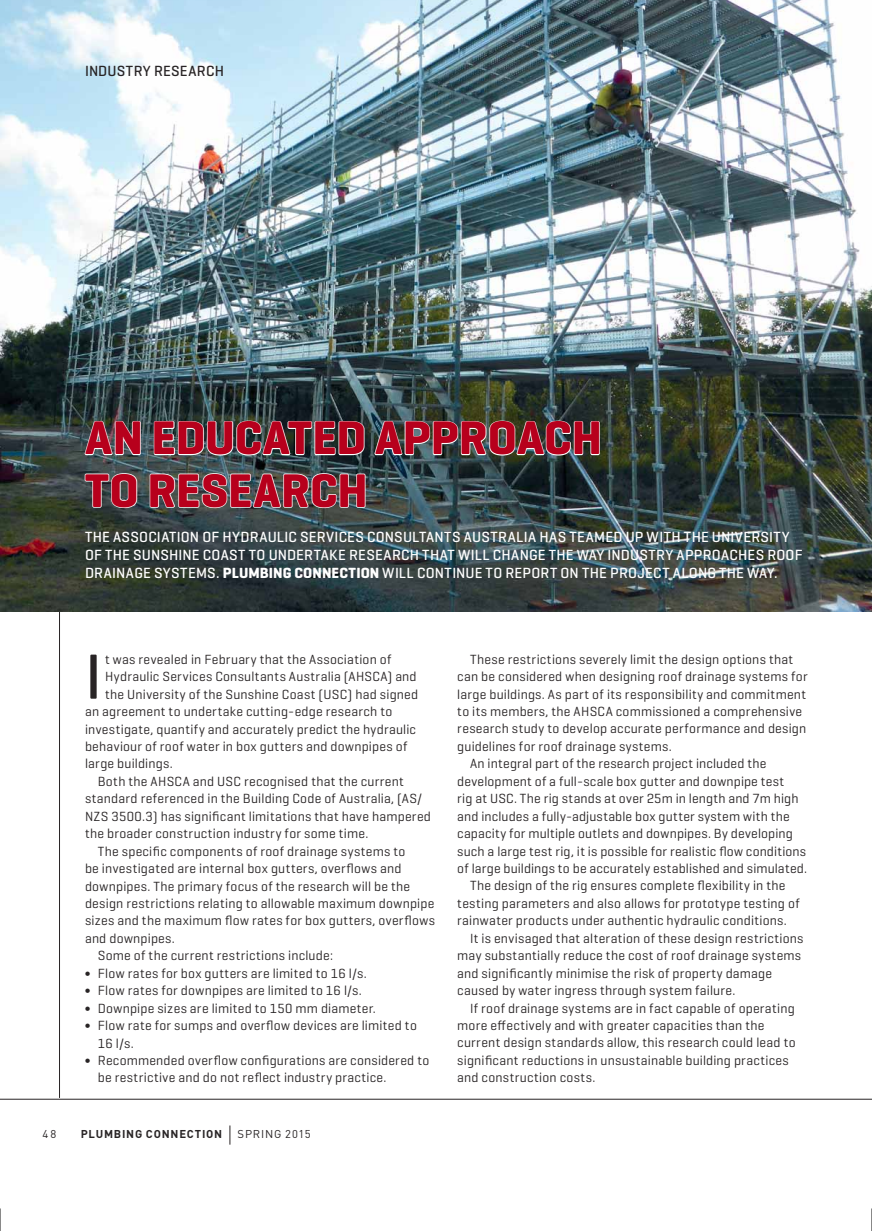
<style>
.page{position:relative;width:872px;height:1231px;background:#fff}
.page>*{position:absolute;margin:0;border:0;box-sizing:border-box;transform-origin:0 0}
.t1{font:500 64.8px "Geogrotesque";color:#282425}
.t2{font:700 48px/52.5px "Geogrotesque";color:#b7001c}
.t3{font:500 15px/18px "Geogrotesque";letter-spacing:.015em;color:#fff}
.t4{font:500 15px "Geogrotesque";letter-spacing:.015em;color:#282425}
.t5{font:13.5px "Geogrotesque";letter-spacing:.015em;color:#282425}
.t6{font:700 11.25px "DIN Pro";letter-spacing:.07em;color:#282425}
.t7{font:11.25px "DIN Pro";letter-spacing:.07em;color:#282425}
.s1{font-weight:700}
</style>
<div class="page">
<svg style="left:229px;top:1125px;width:1px;height:19px"></svg>
<hr style="left:59px;top:0;width:1px;height:1097px;background:#282425">
<hr style="left:0;top:1098px;width:872px;height:1px;background:#282425">
<img style="left:0;top:0;width:872px;height:611px">
<img style="left:85px;top:408px;width:57px;height:48px">
<img style="left:375px;top:407px;width:225px;height:49px">
<svg style="left:84px;top:472px;width:54px;height:36px;background:#666e6d"></svg>
<img style="left:149px;top:408px;width:217px;height:100px">
<svg style="left:0;top:1208px;width:1px;height:22px"></svg>
<svg style="left:871px;top:1208px;width:1px;height:22px"></svg>
<p class="t4" style="left:85px;top:64px;width:140px">INDUSTRY RESEARCH</p>
<h2 class="t2" style="left:85px;top:411px;width:518px">AN EDUCATED APPROACH<br>TO RESEARCH</h2>
<p class="t3" style="left:85px;top:528px;width:719px">THE ASSOCIATION OF HYDRAULIC SERVICES CONSULTANTS AUSTRALIA HAS TEAMED UP WITH THE UNIVERSITY<br>OF THE SUNSHINE COAST TO UNDERTAKE RESEARCH THAT WILL CHANGE THE WAY INDUSTRY APPROACHES ROOF<br>DRAINAGE SYSTEMS. <span class="s1">PLUMBING CONNECTION</span> WILL CONTINUE TO REPORT ON THE PROJECT ALONG THE WAY.</p>
<h1 class="t1" style="left:85px;top:646px;width:18px">I</h1>
<p class="t5" style="left:105px;top:652px;width:288px">t was revealed in February that the Association of</p>
<p class="t5" style="left:105px;top:670px;width:313px">Hydraulic Services Consultants Australia (AHSCA) and</p>
<p class="t5" style="left:105px;top:687px;width:314px">the University of the Sunshine Coast (USC) had signed</p>
<p class="t5" style="left:85px;top:705px;width:309px">an agreement to undertake cutting-edge research to</p>
<p class="t5" style="left:85px;top:722px;width:332px">investigate, quantify and accurately predict the hydraulic</p>
<p class="t5" style="left:85px;top:740px;width:324px">behaviour of roof water in box gutters and downpipes of</p>
<p class="t5" style="left:85px;top:757px;width:89px">large buildings.</p>
<p class="t5" style="left:98px;top:774px;width:308px">Both the AHSCA and USC recognised that the current</p>
<p class="t5" style="left:85px;top:792px;width:339px">standard referenced in the Building Code of Australia, (AS/</p>
<p class="t5" style="left:85px;top:809px;width:347px">NZS 3500.3) has significant limitations that have hampered</p>
<p class="t5" style="left:85px;top:827px;width:285px">the broader construction industry for some time.</p>
<p class="t5" style="left:98px;top:844px;width:309px">The specific components of roof drainage systems to</p>
<p class="t5" style="left:85px;top:862px;width:318px">be investigated are internal box gutters, overflows and</p>
<p class="t5" style="left:85px;top:879px;width:326px">downpipes. The primary focus of the research will be the</p>
<p class="t5" style="left:85px;top:896px;width:351px">design restrictions relating to allowable maximum downpipe</p>
<p class="t5" style="left:85px;top:914px;width:351px">sizes and the maximum flow rates for box gutters, overflows</p>
<p class="t5" style="left:85px;top:931px;width:91px">and downpipes.</p>
<p class="t5" style="left:98px;top:949px;width:237px">Some of the current restrictions include:</p>
<p class="t5" style="left:85px;top:966px;width:283px">∫ Flow rates for box gutters are limited to 16 l/s.</p>
<p class="t5" style="left:85px;top:984px;width:278px">∫ Flow rates for downpipes are limited to 16 l/s.</p>
<p class="t5" style="left:85px;top:1001px;width:292px">∫ Downpipe sizes are limited to 150 mm diameter.</p>
<p class="t5" style="left:85px;top:1018px;width:333px">∫ Flow rate for sumps and overflow devices are limited to</p>
<p class="t5" style="left:98px;top:1036px;width:37px">16 l/s.</p>
<p class="t5" style="left:85px;top:1053px;width:346px">∫ Recommended overflow configurations are considered to</p>
<p class="t5" style="left:98px;top:1071px;width:290px">be restrictive and do not reflect industry practice.</p>
<p class="t7" style="left:42px;top:1129px;width:16px">48</p>
<p class="t6" style="left:81px;top:1127px;width:143px">PLUMBING CONNECTION</p>
<p class="t7" style="left:237px;top:1129px;width:75px">SPRING 2015</p>
<p class="t5" style="left:470px;top:652px;width:325px">These restrictions severely limit the design options that</p>
<p class="t5" style="left:457px;top:670px;width:352px">can be considered when designing roof drainage systems for</p>
<p class="t5" style="left:457px;top:687px;width:350px">large buildings. As part of its responsibility and commitment</p>
<p class="t5" style="left:457px;top:705px;width:346px">to its members, the AHSCA commissioned a comprehensive</p>
<p class="t5" style="left:457px;top:722px;width:350px">research study to develop accurate performance and design</p>
<p class="t5" style="left:457px;top:739px;width:216px">guidelines for roof drainage systems.</p>
<p class="t5" style="left:470px;top:757px;width:298px">An integral part of the research project included the</p>
<p class="t5" style="left:457px;top:774px;width:328px">development of a full-scale box gutter and downpipe test</p>
<p class="t5" style="left:457px;top:792px;width:343px">rig at USC. The rig stands at over 25m in length and 7m high</p>
<p class="t5" style="left:457px;top:809px;width:334px">and includes a fully-adjustable box gutter system with the</p>
<p class="t5" style="left:457px;top:827px;width:337px">capacity for multiple outlets and downpipes. By developing</p>
<p class="t5" style="left:457px;top:844px;width:350px">such a large test rig, it is possible for realistic flow conditions</p>
<p class="t5" style="left:457px;top:861px;width:351px">of large buildings to be accurately established and simulated.</p>
<p class="t5" style="left:470px;top:879px;width:317px">The design of the rig ensures complete flexibility in the</p>
<p class="t5" style="left:457px;top:896px;width:344px">testing parameters and also allows for prototype testing of</p>
<p class="t5" style="left:457px;top:914px;width:331px">rainwater products under authentic hydraulic conditions.</p>
<p class="t5" style="left:470px;top:931px;width:335px">It is envisaged that alteration of these design restrictions</p>
<p class="t5" style="left:457px;top:949px;width:345px">may substantially reduce the cost of roof drainage systems</p>
<p class="t5" style="left:457px;top:966px;width:316px">and significantly minimise the risk of property damage</p>
<p class="t5" style="left:457px;top:983px;width:280px">caused by water ingress through system failure.</p>
<p class="t5" style="left:470px;top:1001px;width:326px">If roof drainage systems are in fact capable of operating</p>
<p class="t5" style="left:457px;top:1018px;width:308px">more effectively and with greater capacities than the</p>
<p class="t5" style="left:457px;top:1036px;width:340px">current design standards allow, this research could lead to</p>
<p class="t5" style="left:457px;top:1053px;width:333px">significant reductions in unsustainable building practices</p>
<p class="t5" style="left:457px;top:1071px;width:139px">and construction costs.</p>
</div>
